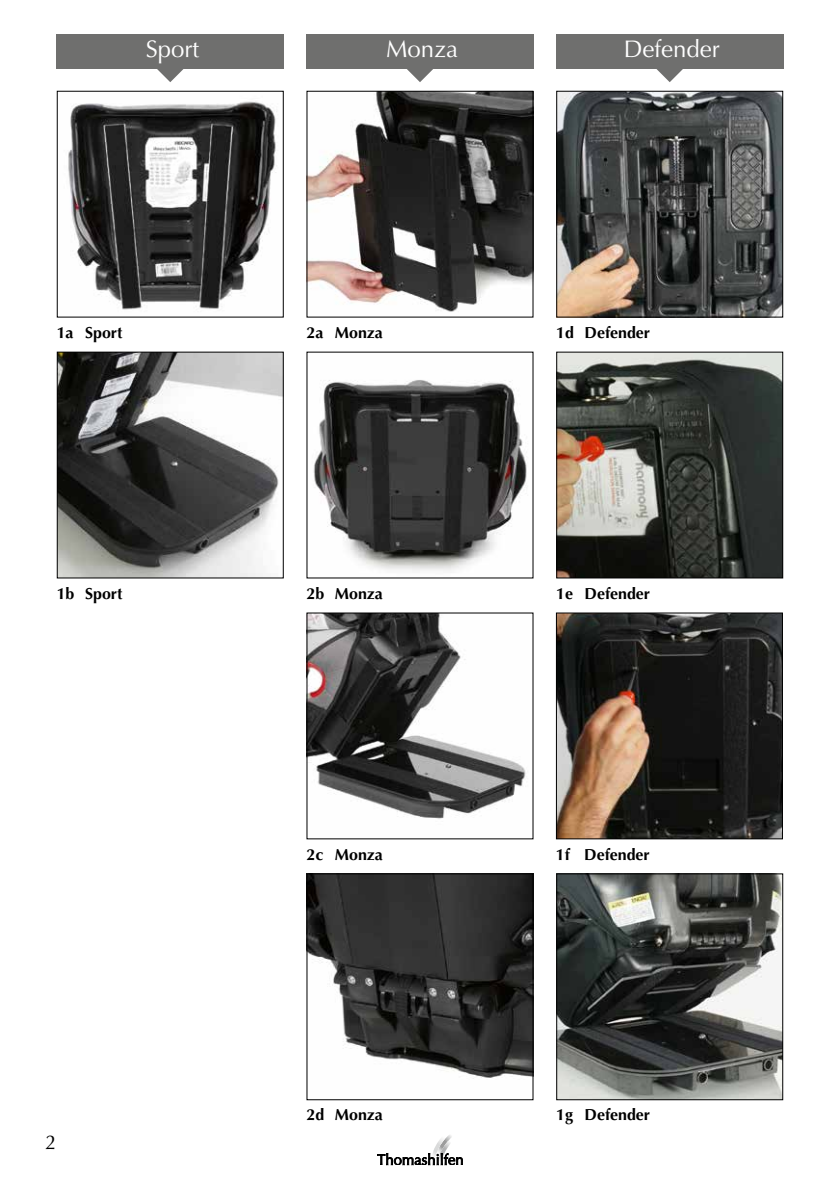
<style>
.page{position:relative;width:840px;height:1191px;background:#fff}
.page>*{position:absolute;margin:0;border:0;box-sizing:border-box;transform-origin:0 0}
.t1{font:24px "Optima";color:#fff}
.t2{font:20px "Optima";color:#000}
.t3{font:700 16px "Optima";color:#000}
</style>
<div class="page">
<svg style="left:377px;top:1135px;width:85px;height:30px"></svg>
<img style="left:68px;top:101px;width:209px;height:209px">
<img style="left:313px;top:380px;width:214px;height:191px">
<img style="left:59px;top:353px;width:222px;height:223px">
<div style="left:57px;top:351px;width:226px;height:227px;border:1px solid #000"></div>
<img style="left:308px;top:93px;width:223px;height:219px">
<div style="left:306px;top:91px;width:227px;height:226px;border:1px solid #000"></div>
<img style="left:308px;top:875px;width:223px;height:204px">
<div style="left:306px;top:873px;width:227px;height:227px;border:1px solid #000"></div>
<img style="left:308px;top:614px;width:218px;height:205px">
<img style="left:558px;top:353px;width:222px;height:223px">
<div style="left:556px;top:351px;width:226px;height:227px;border:1px solid #000"></div>
<img style="left:558px;top:93px;width:222px;height:222px">
<div style="left:556px;top:91px;width:226px;height:226px;border:1px solid #000"></div>
<img style="left:558px;top:875px;width:222px;height:223px">
<div style="left:556px;top:873px;width:226px;height:227px;border:1px solid #000"></div>
<img style="left:557px;top:614px;width:223px;height:223px">
<div style="left:555px;top:612px;width:227px;height:227px;border:1px solid #000"></div>
<div style="left:57px;top:34px;width:226px;height:34px;background:#6f6f6e"></div>
<svg style="left:156px;top:68px;width:28px;height:14px"></svg>
<div style="left:306px;top:34px;width:227px;height:34px;background:#6f6f6e"></div>
<svg style="left:405px;top:68px;width:29px;height:14px"></svg>
<div style="left:556px;top:34px;width:226px;height:34px;background:#6f6f6e"></div>
<svg style="left:655px;top:68px;width:28px;height:14px"></svg>
<h1 class="t1" style="left:146px;top:35px;width:55px">Sport</h1>
<h1 class="t1" style="left:386px;top:35px;width:74px">Monza</h1>
<h1 class="t1" style="left:623px;top:35px;width:98px">Defender</h1>
<p class="t3" style="left:57px;top:323px;width:67px">1a Sport</p>
<p class="t3" style="left:306px;top:323px;width:78px">2a Monza</p>
<p class="t3" style="left:556px;top:323px;width:95px">1d Defender</p>
<p class="t3" style="left:57px;top:584px;width:67px">1b Sport</p>
<p class="t3" style="left:306px;top:584px;width:78px">2b Monza</p>
<p class="t3" style="left:556px;top:584px;width:95px">1e Defender</p>
<p class="t3" style="left:306px;top:844px;width:78px">2c Monza</p>
<p class="t3" style="left:555px;top:844px;width:95px">1f Defender</p>
<p class="t3" style="left:306px;top:1105px;width:78px">2d Monza</p>
<p class="t3" style="left:556px;top:1105px;width:95px">1g Defender</p>
<p class="t2" style="left:46px;top:1130px;width:13px">2</p>
</div>
